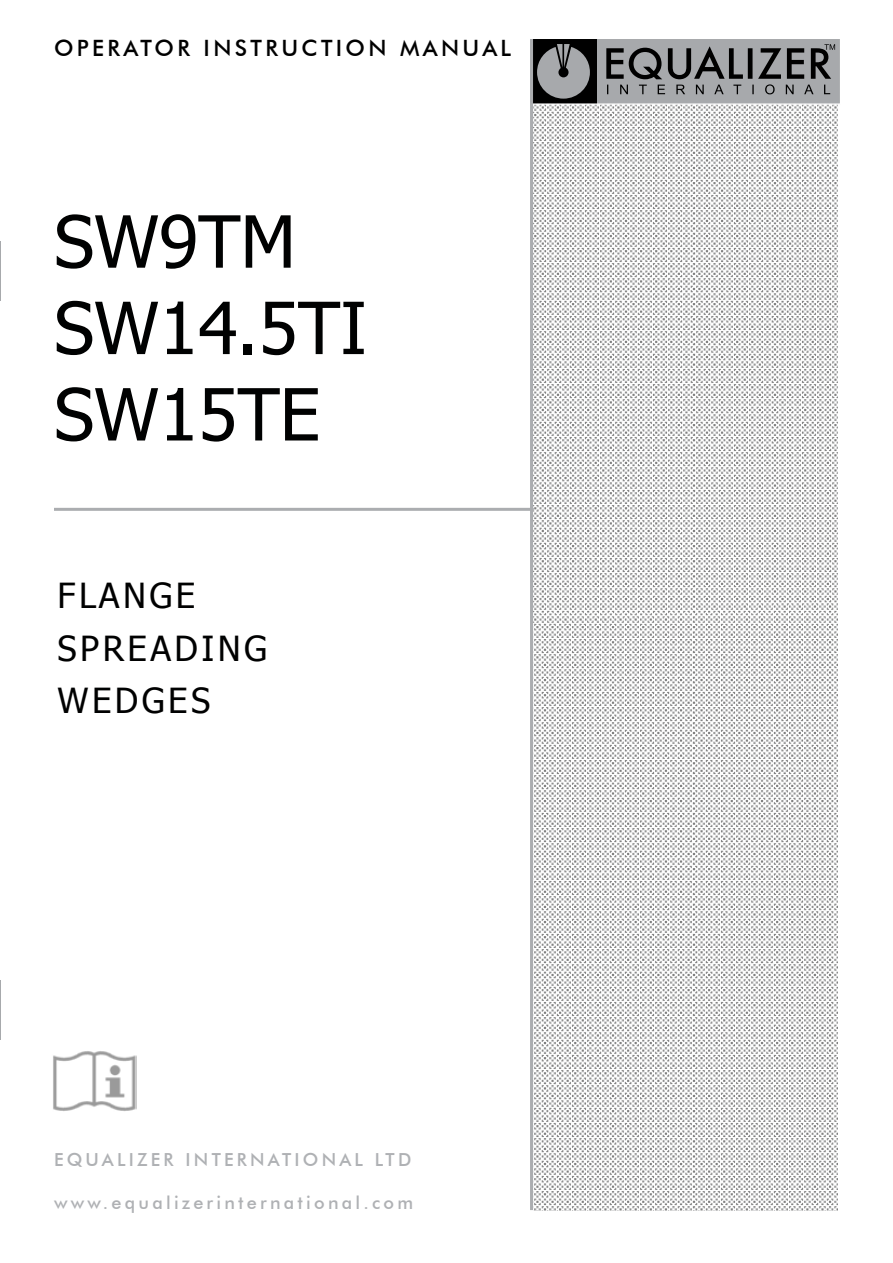
<style>
.page{position:relative;width:893px;height:1263px;background:#fff}
.page>*{position:absolute;margin:0;border:0;box-sizing:border-box;transform-origin:0 0}
.t1{font:72px/86.4px "Tahoma";color:#000101}
.t2{font:34.5px/52.5px "Tahoma";letter-spacing:.1em;color:#000101}
.t3{font:500 22.5px "Futura BT";letter-spacing:.15em;color:#000}
.t4{font:500 18px "Futura BT";letter-spacing:.18em;color:#afb1b4}
</style>
<div class="page">
<img style="left:533px;top:105px;width:305px;height:1105px">
<svg style="left:533px;top:39px;width:307px;height:66px;background:#7e8082"></svg>
<hr style="left:54px;top:508px;width:480px;height:3px;background:#abadb0">
<hr style="left:530px;top:39px;width:3px;height:1171px;background:#abadb0">
<img style="left:53px;top:1051px;width:83px;height:60px">
<hr style="left:0;top:241px;width:1px;height:60px;background:#a7a9ac">
<hr style="left:0;top:980px;width:1px;height:60px;background:#a7a9ac">
<p class="t3" style="left:54px;top:34px;width:459px">OPERATOR INSTRUCTION MANUAL</p>
<h1 class="t1" style="left:54px;top:195px;width:314px">SW9TM<br>SW14.5TI<br>SW15TE</h1>
<h2 class="t2" style="left:58px;top:568px;width:211px">FLANGE<br>SPREADING<br>WEDGES</h2>
<p class="t4" style="left:54px;top:1148px;width:359px">EQUALIZER INTERNATIONAL LTD</p>
<p class="t4" style="left:54px;top:1192px;width:361px">www.equalizerinternational.com</p>
</div>
